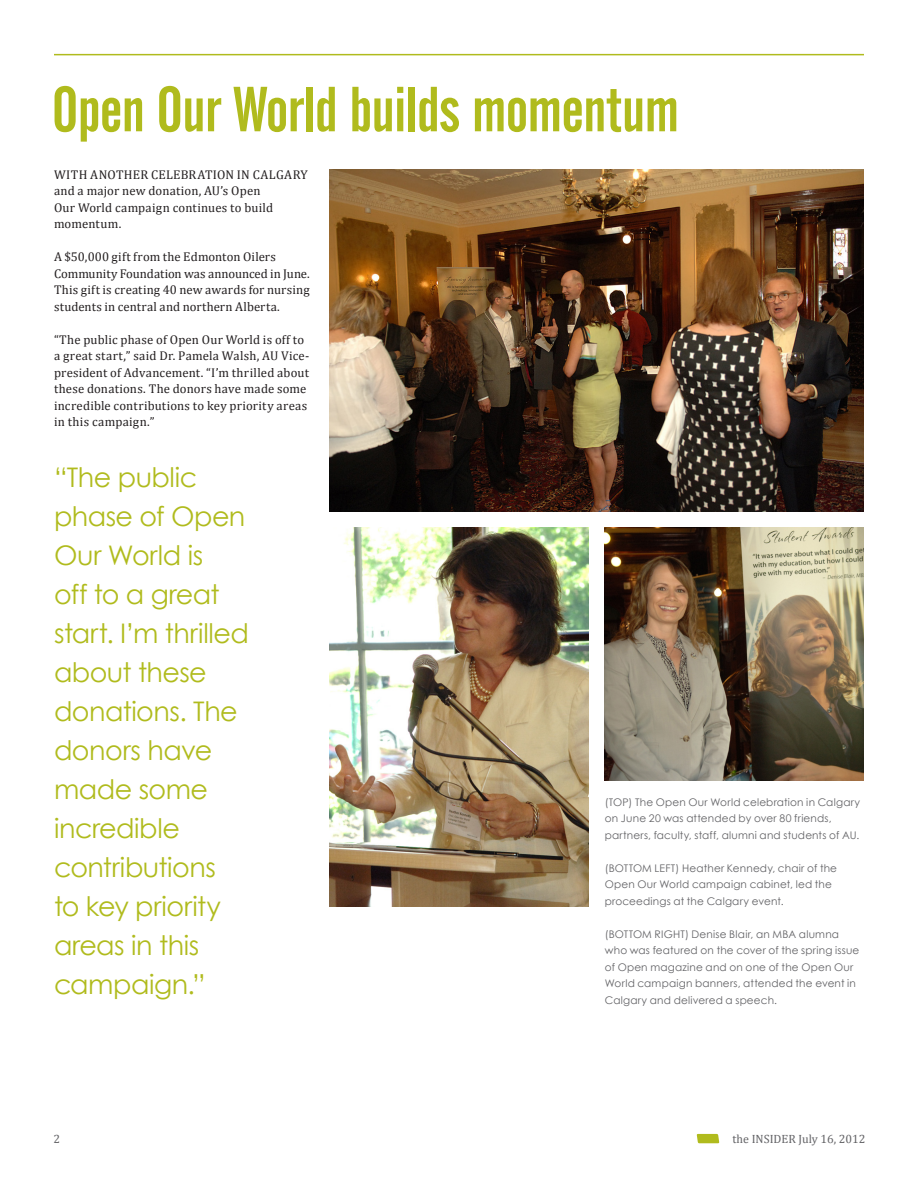
<style>
.page{position:relative;width:918px;height:1188px;background:#fff}
.page>*{position:absolute;margin:0;border:0;box-sizing:border-box;transform-origin:0 0}
.t1{font:63px "Alternate Gothic No 2 BT";letter-spacing:-.01em;color:#b0bb1d}
.t2{font:27px/39px "Century Gothic";letter-spacing:-.02em;color:#b0bb1d}
.basic_copy{font:12.75px/16.5px "Cambria";letter-spacing:.015em;color:#231f20}
.t3{font:12px "Cambria";color:#636366}
.byline{font:10.5px/16.5px "Century Gothic";letter-spacing:.015em;color:#636366}
</style>
<div class="page">
<svg style="left:697px;top:1134px;width:22px;height:9px"></svg>
<img style="left:329px;top:170px;width:535px;height:341px">
<img style="left:605px;top:527px;width:259px;height:254px">
<img style="left:329px;top:527px;width:260px;height:379px">
<hr style="left:54px;top:54px;width:810px;height:1px;background:#b0bb1d">
<p class="t1" style="left:52px;top:74px;width:629px">Open Our World builds momentum</p>
<p class="basic_copy" style="left:54px;top:166px;width:255px">WITH ANOTHER CELEBRATION IN CALGARY and a major new donation, AU’s Open</p>
<p class="basic_copy" style="left:54px;top:199px;width:221px">Our World campaign continues to build momentum.</p>
<p class="basic_copy" style="left:54px;top:249px;width:257px">A $50,000 gift from the Edmonton Oilers Community Foundation was announced in June.<br>This gift is creating 40 new awards for nursing students in central and northern Alberta.</p>
<p class="basic_copy" style="left:54px;top:331px;width:257px">“The public phase of Open Our World is off to a great start,” said Dr. Pamela Walsh, AU Vice&shy;president of Advancement. “I’m thrilled about these donations. The donors have made some incredible contributions to key priority areas in this campaign.”</p>
<p class="t2" style="left:54px;top:457px;width:197px">“The public phase of Open<br>Our World is<br>off to a great start. I’m thrilled about these donations. The donors have made some incredible contributions<br>to key priority areas in this campaign.”</p>
<p class="byline" style="left:605px;top:794px;width:257px">(TOP) The Open Our World celebration in Calgary on June 20 was attended by over 80 friends, partners, faculty, staff, alumni and students of AU.</p>
<p class="byline" style="left:605px;top:860px;width:234px">(BOTTOM LEFT) Heather Kennedy, chair of the<br>Open Our World campaign cabinet, led the proceedings at the Calgary event.</p>
<p class="byline" style="left:605px;top:926px;width:256px">(BOTTOM RIGHT) Denise Blair, an MBA alumna who was featured on the cover of the spring issue of Open magazine and on one of the Open Our World campaign banners, attended the event in Calgary and delivered a speech.</p>
<p class="t3" style="left:53px;top:1132px;width:8px">2</p>
<p class="t3" style="left:733px;top:1132px;width:135px">the INSIDER July 16, 2012</p>
</div>
